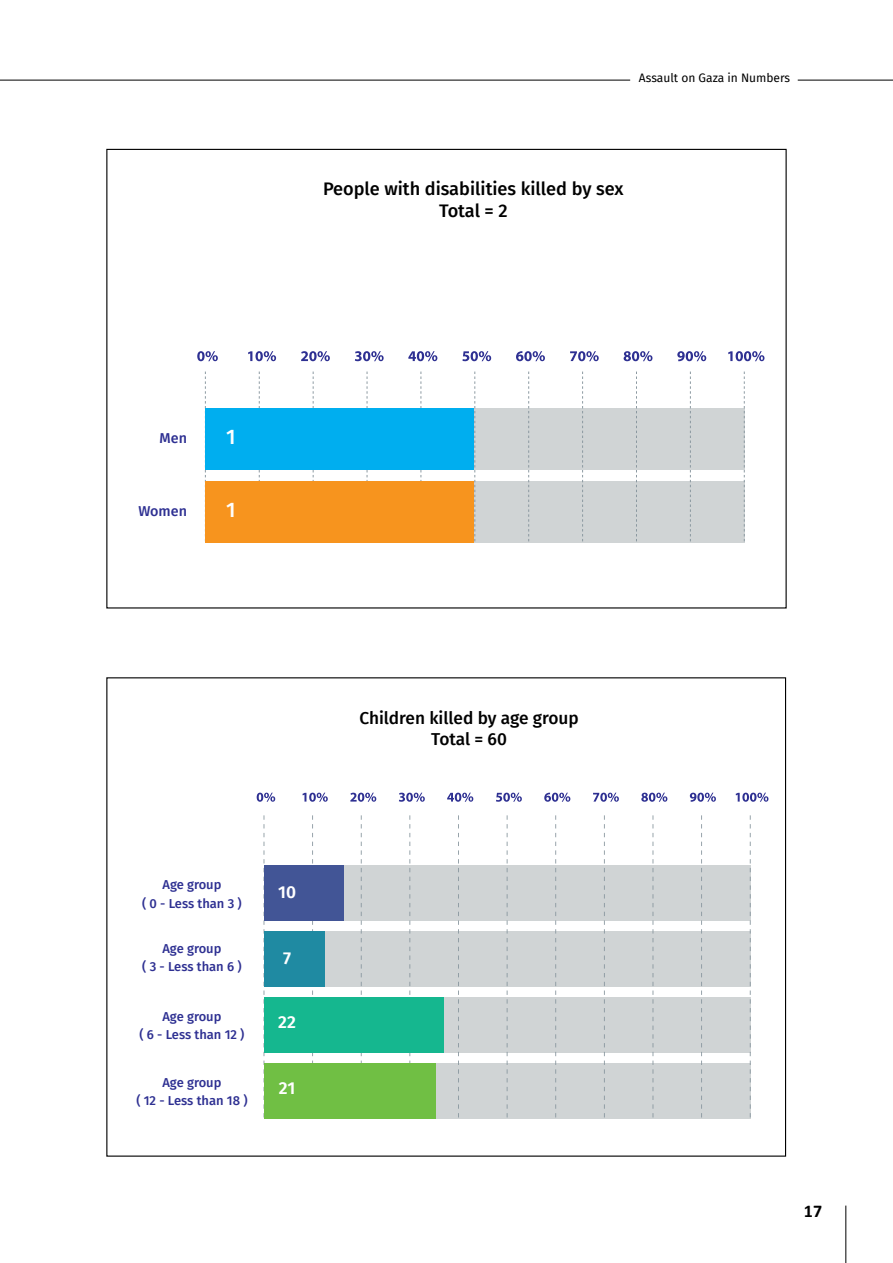
<style>
.page{position:relative;width:893px;height:1263px;background:#fff}
.page>*{position:absolute;margin:0;border:0;box-sizing:border-box;transform-origin:0 0}
.t1{font:500 21px "Fira Sans";color:#fff}
.t2{font:500 18.15px/21.8px "Fira Sans";color:#000;text-align:center}
.t3{font:700 18px "Calibri";color:#000}
.t4{font:500 17.25px/20.7px "Fira Sans";color:#000;text-align:center}
.t5{font:600 17.25px "Fira Sans";color:#fff}
.t6{font:500 14.4px "Fira Sans";color:#2e3092}
.t7{font:500 12.9px/18.1px "Fira Sans";color:#2e3092;text-align:center}
.t8{font:12px "Fira Sans";color:#000}
</style>
<div class="page">
<hr style="left:0;top:80px;width:630px;height:1px;background:#000">
<hr style="left:798px;top:80px;width:95px;height:1px;background:#000">
<hr style="left:845px;top:1205px;width:1px;height:58px;background:#000">
<div style="left:400px;top:408px;width:344px;height:62px;background:#d0d4d5"></div>
<div style="left:375px;top:481px;width:369px;height:61px;background:#d0d4d5"></div>
<svg style="left:205px;top:372px;width:1px;height:109px"></svg>
<svg style="left:259px;top:372px;width:1px;height:109px"></svg>
<svg style="left:313px;top:372px;width:1px;height:109px"></svg>
<svg style="left:367px;top:372px;width:1px;height:109px"></svg>
<svg style="left:420px;top:372px;width:1px;height:109px"></svg>
<svg style="left:474px;top:372px;width:1px;height:169px"></svg>
<svg style="left:528px;top:372px;width:1px;height:169px"></svg>
<svg style="left:582px;top:372px;width:1px;height:169px"></svg>
<svg style="left:636px;top:372px;width:1px;height:169px"></svg>
<svg style="left:744px;top:372px;width:1px;height:169px"></svg>
<svg style="left:690px;top:372px;width:1px;height:169px"></svg>
<div style="left:205px;top:481px;width:269px;height:61px;background:#f7941e"></div>
<div style="left:205px;top:408px;width:269px;height:62px;background:#00aeef"></div>
<svg style="left:197px;top:351px;width:21px;height:10px"></svg>
<svg style="left:248px;top:351px;width:28px;height:10px"></svg>
<svg style="left:301px;top:351px;width:29px;height:10px"></svg>
<svg style="left:355px;top:351px;width:29px;height:10px"></svg>
<svg style="left:408px;top:351px;width:29px;height:10px"></svg>
<svg style="left:462px;top:351px;width:29px;height:10px"></svg>
<svg style="left:516px;top:351px;width:29px;height:10px"></svg>
<svg style="left:570px;top:351px;width:29px;height:10px"></svg>
<svg style="left:624px;top:351px;width:28px;height:10px"></svg>
<svg style="left:677px;top:351px;width:29px;height:10px"></svg>
<svg style="left:728px;top:351px;width:36px;height:10px"></svg>
<div style="left:344px;top:866px;width:406px;height:55px;background:#d0d4d5"></div>
<div style="left:440px;top:997px;width:310px;height:56px;background:#d0d4d5"></div>
<div style="left:417px;top:1063px;width:333px;height:55px;background:#d0d4d5"></div>
<div style="left:323px;top:931px;width:427px;height:56px;background:#d0d4d5"></div>
<svg style="left:264px;top:815px;width:1px;height:248px"></svg>
<svg style="left:312px;top:815px;width:1px;height:248px"></svg>
<svg style="left:361px;top:815px;width:1px;height:248px"></svg>
<svg style="left:409px;top:815px;width:1px;height:248px"></svg>
<svg style="left:458px;top:815px;width:1px;height:302px"></svg>
<svg style="left:507px;top:815px;width:1px;height:302px"></svg>
<svg style="left:555px;top:815px;width:1px;height:302px"></svg>
<svg style="left:604px;top:815px;width:1px;height:302px"></svg>
<svg style="left:652px;top:815px;width:1px;height:302px"></svg>
<svg style="left:750px;top:815px;width:1px;height:302px"></svg>
<svg style="left:701px;top:815px;width:1px;height:302px"></svg>
<div style="left:264px;top:1063px;width:171px;height:55px;background:#70bf44"></div>
<div style="left:264px;top:997px;width:180px;height:56px;background:#15b78f"></div>
<div style="left:264px;top:931px;width:60px;height:56px;background:#1f8aa2"></div>
<div style="left:264px;top:866px;width:80px;height:55px;background:#425596"></div>
<svg style="left:257px;top:793px;width:18px;height:9px"></svg>
<svg style="left:302px;top:793px;width:26px;height:9px"></svg>
<svg style="left:350px;top:793px;width:26px;height:9px"></svg>
<svg style="left:399px;top:793px;width:26px;height:9px"></svg>
<svg style="left:447px;top:793px;width:26px;height:9px"></svg>
<svg style="left:496px;top:793px;width:26px;height:9px"></svg>
<svg style="left:544px;top:793px;width:26px;height:9px"></svg>
<svg style="left:593px;top:793px;width:26px;height:9px"></svg>
<svg style="left:641px;top:793px;width:26px;height:9px"></svg>
<svg style="left:690px;top:793px;width:26px;height:9px"></svg>
<svg style="left:736px;top:793px;width:32px;height:9px"></svg>
<p class="t8" style="left:639px;top:69px;width:153px">Assault on Gaza in Numbers</p>
<h2 class="t2" style="left:323px;top:177px;width:302px">People with disabilities killed by sex<br>Total = 2</h2>
<p class="t6" style="left:160px;top:426px;width:29px">Men</p>
<p class="t6" style="left:138px;top:500px;width:50px">Women</p>
<h1 class="t1" style="left:226px;top:420px;width:11px">1</h1>
<h1 class="t1" style="left:226px;top:492px;width:11px">1</h1>
<p class="t7" style="left:142px;top:875px;width:101px">Age group<br>( 0 - Less than 3 )</p>
<p class="t7" style="left:142px;top:939px;width:101px">Age group<br>( 3 - Less than 6 )</p>
<p class="t7" style="left:139px;top:1006px;width:107px">Age group<br>( 6 - Less than 12 )</p>
<p class="t7" style="left:136px;top:1073px;width:113px">Age group<br>( 12 - Less than 18 )</p>
<h3 class="t5" style="left:278px;top:878px;width:20px">10</h3>
<h3 class="t5" style="left:283px;top:944px;width:9px">7</h3>
<h3 class="t5" style="left:278px;top:1008px;width:19px">22</h3>
<h3 class="t5" style="left:279px;top:1074px;width:18px">21</h3>
<h3 class="t4" style="left:359px;top:706px;width:221px">Children killed by age group<br>Total = 60</h3>
<h3 class="t3" style="left:804px;top:1198px;width:20px">17</h3>
</div>
